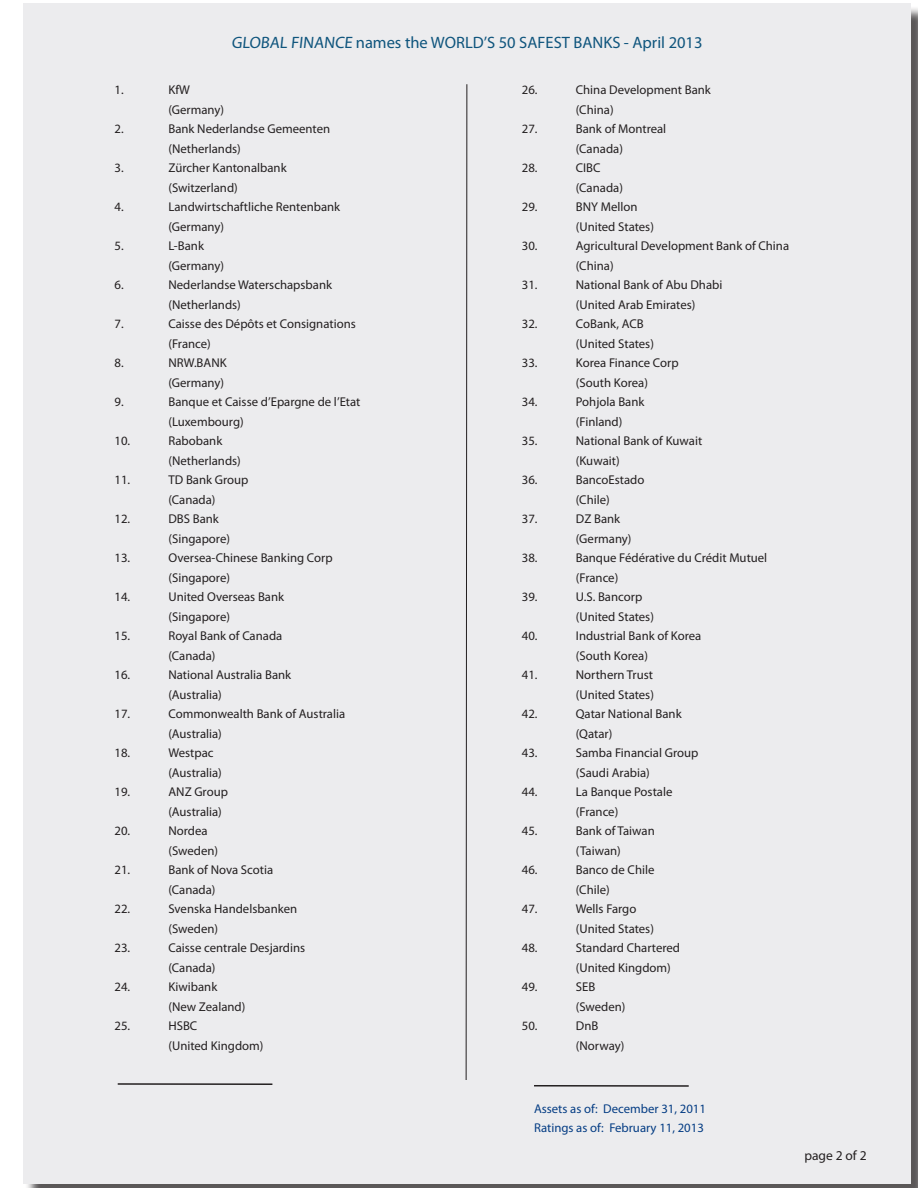
<style>
.page{position:relative;width:918px;height:1188px;background:#fff}
.page>*{position:absolute;margin:0;border:0;box-sizing:border-box;transform-origin:0 0}
.t1{font:16.5px "Myriad Pro";color:#0f557d}
.t2{font:13.5px "Myriad Pro";color:#231f20}
.t3{font:12.75px "Myriad Pro";color:#231f20}
.t4{font:12.75px "Myriad Pro";color:#053d84}
</style>
<div class="page">
<div style="left:23px;top:3px;width:888px;height:1181px;background:#ececee"></div>
<hr style="left:534px;top:1085px;width:155px;height:2px;background:#231f20">
<svg style="left:465px;top:84px;width:3px;height:996px"></svg>
<hr style="left:118px;top:1083px;width:154px;height:2px;background:#231f20">
<p class="t1" style="left:231px;top:32px;width:473px">GLOBAL FINANCE names the WORLD’S 50 SAFEST BANKS - April 2013</p>
<p class="t3" style="left:114px;top:82px;width:11px">1.</p>
<p class="t3" style="left:168px;top:82px;width:23px">KfW</p>
<p class="t3" style="left:168px;top:102px;width:57px">(Germany)</p>
<p class="t3" style="left:114px;top:121px;width:11px">2.</p>
<p class="t3" style="left:168px;top:121px;width:163px">Bank Nederlandse Gemeenten</p>
<p class="t3" style="left:168px;top:141px;width:74px">(Netherlands)</p>
<p class="t3" style="left:114px;top:160px;width:11px">3.</p>
<p class="t3" style="left:168px;top:160px;width:120px">Zürcher Kantonalbank</p>
<p class="t3" style="left:168px;top:180px;width:71px">(Switzerland)</p>
<p class="t3" style="left:114px;top:199px;width:11px">4.</p>
<p class="t3" style="left:168px;top:199px;width:173px">Landwirtschaftliche Rentenbank</p>
<p class="t3" style="left:168px;top:219px;width:57px">(Germany)</p>
<p class="t3" style="left:114px;top:238px;width:11px">5.</p>
<p class="t3" style="left:168px;top:238px;width:37px">L-Bank</p>
<p class="t3" style="left:168px;top:258px;width:57px">(Germany)</p>
<p class="t3" style="left:114px;top:277px;width:11px">6.</p>
<p class="t3" style="left:168px;top:277px;width:165px">Nederlandse Waterschapsbank</p>
<p class="t3" style="left:168px;top:297px;width:74px">(Netherlands)</p>
<p class="t3" style="left:114px;top:316px;width:11px">7.</p>
<p class="t3" style="left:168px;top:316px;width:189px">Caisse des Dépôts et Consignations</p>
<p class="t3" style="left:168px;top:336px;width:44px">(France)</p>
<p class="t3" style="left:114px;top:355px;width:11px">8.</p>
<p class="t3" style="left:168px;top:355px;width:60px">NRW.BANK</p>
<p class="t3" style="left:168px;top:375px;width:57px">(Germany)</p>
<p class="t3" style="left:114px;top:394px;width:11px">9.</p>
<p class="t3" style="left:168px;top:394px;width:194px">Banque et Caisse d’Epargne de l’Etat</p>
<p class="t3" style="left:168px;top:414px;width:77px">(Luxembourg)</p>
<p class="t3" style="left:114px;top:433px;width:17px">10.</p>
<p class="t3" style="left:168px;top:433px;width:55px">Rabobank</p>
<p class="t3" style="left:168px;top:453px;width:74px">(Netherlands)</p>
<p class="t3" style="left:114px;top:472px;width:17px">11.</p>
<p class="t3" style="left:168px;top:472px;width:81px">TD Bank Group</p>
<p class="t3" style="left:168px;top:492px;width:49px">(Canada)</p>
<p class="t3" style="left:114px;top:511px;width:17px">12.</p>
<p class="t3" style="left:168px;top:511px;width:52px">DBS Bank</p>
<p class="t3" style="left:168px;top:531px;width:63px">(Singapore)</p>
<p class="t3" style="left:114px;top:550px;width:17px">13.</p>
<p class="t3" style="left:168px;top:550px;width:166px">Oversea-Chinese Banking Corp</p>
<p class="t3" style="left:168px;top:570px;width:63px">(Singapore)</p>
<p class="t3" style="left:114px;top:589px;width:17px">14.</p>
<p class="t3" style="left:168px;top:589px;width:117px">United Overseas Bank</p>
<p class="t3" style="left:168px;top:609px;width:63px">(Singapore)</p>
<p class="t3" style="left:114px;top:628px;width:17px">15.</p>
<p class="t3" style="left:168px;top:628px;width:115px">Royal Bank of Canada</p>
<p class="t3" style="left:168px;top:648px;width:49px">(Canada)</p>
<p class="t3" style="left:114px;top:667px;width:17px">16.</p>
<p class="t3" style="left:168px;top:667px;width:124px">National Australia Bank</p>
<p class="t3" style="left:168px;top:687px;width:55px">(Australia)</p>
<p class="t3" style="left:114px;top:706px;width:17px">17.</p>
<p class="t3" style="left:168px;top:706px;width:178px">Commonwealth Bank of Australia</p>
<p class="t3" style="left:168px;top:726px;width:55px">(Australia)</p>
<p class="t3" style="left:114px;top:745px;width:17px">18.</p>
<p class="t3" style="left:168px;top:745px;width:47px">Westpac</p>
<p class="t3" style="left:168px;top:765px;width:55px">(Australia)</p>
<p class="t3" style="left:114px;top:784px;width:17px">19.</p>
<p class="t3" style="left:168px;top:784px;width:61px">ANZ Group</p>
<p class="t3" style="left:168px;top:804px;width:55px">(Australia)</p>
<p class="t3" style="left:114px;top:823px;width:17px">20.</p>
<p class="t3" style="left:168px;top:823px;width:41px">Nordea</p>
<p class="t3" style="left:168px;top:843px;width:51px">(Sweden)</p>
<p class="t3" style="left:114px;top:862px;width:17px">21.</p>
<p class="t3" style="left:168px;top:862px;width:106px">Bank of Nova Scotia</p>
<p class="t3" style="left:168px;top:882px;width:49px">(Canada)</p>
<p class="t3" style="left:114px;top:901px;width:17px">22.</p>
<p class="t3" style="left:168px;top:901px;width:130px">Svenska Handelsbanken</p>
<p class="t3" style="left:168px;top:921px;width:51px">(Sweden)</p>
<p class="t3" style="left:114px;top:940px;width:17px">23.</p>
<p class="t3" style="left:168px;top:940px;width:138px">Caisse centrale Desjardins</p>
<p class="t3" style="left:168px;top:960px;width:49px">(Canada)</p>
<p class="t3" style="left:114px;top:979px;width:17px">24.</p>
<p class="t3" style="left:168px;top:979px;width:50px">Kiwibank</p>
<p class="t3" style="left:168px;top:999px;width:78px">(New Zealand)</p>
<p class="t3" style="left:114px;top:1018px;width:17px">25.</p>
<p class="t3" style="left:168px;top:1018px;width:30px">HSBC</p>
<p class="t3" style="left:168px;top:1038px;width:97px">(United Kingdom)</p>
<p class="t3" style="left:522px;top:82px;width:17px">26.</p>
<p class="t3" style="left:576px;top:82px;width:137px">China Development Bank</p>
<p class="t3" style="left:576px;top:102px;width:39px">(China)</p>
<p class="t3" style="left:522px;top:121px;width:17px">27.</p>
<p class="t3" style="left:576px;top:121px;width:92px">Bank of Montreal</p>
<p class="t3" style="left:576px;top:141px;width:49px">(Canada)</p>
<p class="t3" style="left:522px;top:160px;width:17px">28.</p>
<p class="t3" style="left:576px;top:160px;width:26px">CIBC</p>
<p class="t3" style="left:576px;top:180px;width:49px">(Canada)</p>
<p class="t3" style="left:522px;top:199px;width:17px">29.</p>
<p class="t3" style="left:576px;top:199px;width:63px">BNY Mellon</p>
<p class="t3" style="left:576px;top:219px;width:80px">(United States)</p>
<p class="t3" style="left:522px;top:238px;width:17px">30.</p>
<p class="t3" style="left:576px;top:238px;width:215px">Agricultural Development Bank of China</p>
<p class="t3" style="left:576px;top:258px;width:39px">(China)</p>
<p class="t3" style="left:522px;top:277px;width:17px">31.</p>
<p class="t3" style="left:576px;top:277px;width:148px">National Bank of Abu Dhabi</p>
<p class="t3" style="left:576px;top:297px;width:121px">(United Arab Emirates)</p>
<p class="t3" style="left:522px;top:316px;width:17px">32.</p>
<p class="t3" style="left:576px;top:316px;width:69px">CoBank, ACB</p>
<p class="t3" style="left:576px;top:336px;width:80px">(United States)</p>
<p class="t3" style="left:522px;top:355px;width:17px">33.</p>
<p class="t3" style="left:576px;top:355px;width:104px">Korea Finance Corp</p>
<p class="t3" style="left:576px;top:375px;width:74px">(South Korea)</p>
<p class="t3" style="left:522px;top:394px;width:17px">34.</p>
<p class="t3" style="left:576px;top:394px;width:70px">Pohjola Bank</p>
<p class="t3" style="left:576px;top:414px;width:48px">(Finland)</p>
<p class="t3" style="left:522px;top:433px;width:17px">35.</p>
<p class="t3" style="left:576px;top:433px;width:128px">National Bank of Kuwait</p>
<p class="t3" style="left:576px;top:453px;width:45px">(Kuwait)</p>
<p class="t3" style="left:522px;top:472px;width:17px">36.</p>
<p class="t3" style="left:576px;top:472px;width:70px">BancoEstado</p>
<p class="t3" style="left:576px;top:492px;width:35px">(Chile)</p>
<p class="t3" style="left:522px;top:511px;width:17px">37.</p>
<p class="t3" style="left:576px;top:511px;width:46px">DZ Bank</p>
<p class="t3" style="left:576px;top:531px;width:57px">(Germany)</p>
<p class="t3" style="left:522px;top:550px;width:17px">38.</p>
<p class="t3" style="left:576px;top:550px;width:193px">Banque Fédérative du Crédit Mutuel</p>
<p class="t3" style="left:576px;top:570px;width:44px">(France)</p>
<p class="t3" style="left:522px;top:589px;width:17px">39.</p>
<p class="t3" style="left:576px;top:589px;width:68px">U.S. Bancorp</p>
<p class="t3" style="left:576px;top:609px;width:80px">(United States)</p>
<p class="t3" style="left:522px;top:628px;width:17px">40.</p>
<p class="t3" style="left:576px;top:628px;width:127px">Industrial Bank of Korea</p>
<p class="t3" style="left:576px;top:648px;width:74px">(South Korea)</p>
<p class="t3" style="left:522px;top:667px;width:17px">41.</p>
<p class="t3" style="left:576px;top:667px;width:79px">Northern Trust</p>
<p class="t3" style="left:576px;top:687px;width:80px">(United States)</p>
<p class="t3" style="left:522px;top:706px;width:17px">42.</p>
<p class="t3" style="left:576px;top:706px;width:107px">Qatar National Bank</p>
<p class="t3" style="left:576px;top:726px;width:38px">(Qatar)</p>
<p class="t3" style="left:522px;top:745px;width:17px">43.</p>
<p class="t3" style="left:576px;top:745px;width:124px">Samba Financial Group</p>
<p class="t3" style="left:576px;top:765px;width:76px">(Saudi Arabia)</p>
<p class="t3" style="left:522px;top:784px;width:17px">44.</p>
<p class="t3" style="left:576px;top:784px;width:98px">La Banque Postale</p>
<p class="t3" style="left:576px;top:804px;width:44px">(France)</p>
<p class="t3" style="left:522px;top:823px;width:17px">45.</p>
<p class="t3" style="left:576px;top:823px;width:80px">Bank of Taiwan</p>
<p class="t3" style="left:576px;top:843px;width:47px">(Taiwan)</p>
<p class="t3" style="left:522px;top:862px;width:17px">46.</p>
<p class="t3" style="left:576px;top:862px;width:80px">Banco de Chile</p>
<p class="t3" style="left:576px;top:882px;width:35px">(Chile)</p>
<p class="t3" style="left:522px;top:901px;width:17px">47.</p>
<p class="t3" style="left:576px;top:901px;width:62px">Wells Fargo</p>
<p class="t3" style="left:576px;top:921px;width:80px">(United States)</p>
<p class="t3" style="left:522px;top:940px;width:17px">48.</p>
<p class="t3" style="left:576px;top:940px;width:106px">Standard Chartered</p>
<p class="t3" style="left:576px;top:960px;width:97px">(United Kingdom)</p>
<p class="t3" style="left:522px;top:979px;width:17px">49.</p>
<p class="t3" style="left:576px;top:979px;width:21px">SEB</p>
<p class="t3" style="left:576px;top:999px;width:51px">(Sweden)</p>
<p class="t3" style="left:522px;top:1018px;width:17px">50.</p>
<p class="t3" style="left:576px;top:1018px;width:24px">DnB</p>
<p class="t3" style="left:576px;top:1038px;width:50px">(Norway)</p>
<p class="t4" style="left:534px;top:1100px;width:173px">Assets as of: December 31, 2011</p>
<p class="t4" style="left:534px;top:1120px;width:171px">Ratings as of: February 11, 2013</p>
<p class="t2" style="left:804px;top:1147px;width:64px">page 2 of 2</p>
</div>
